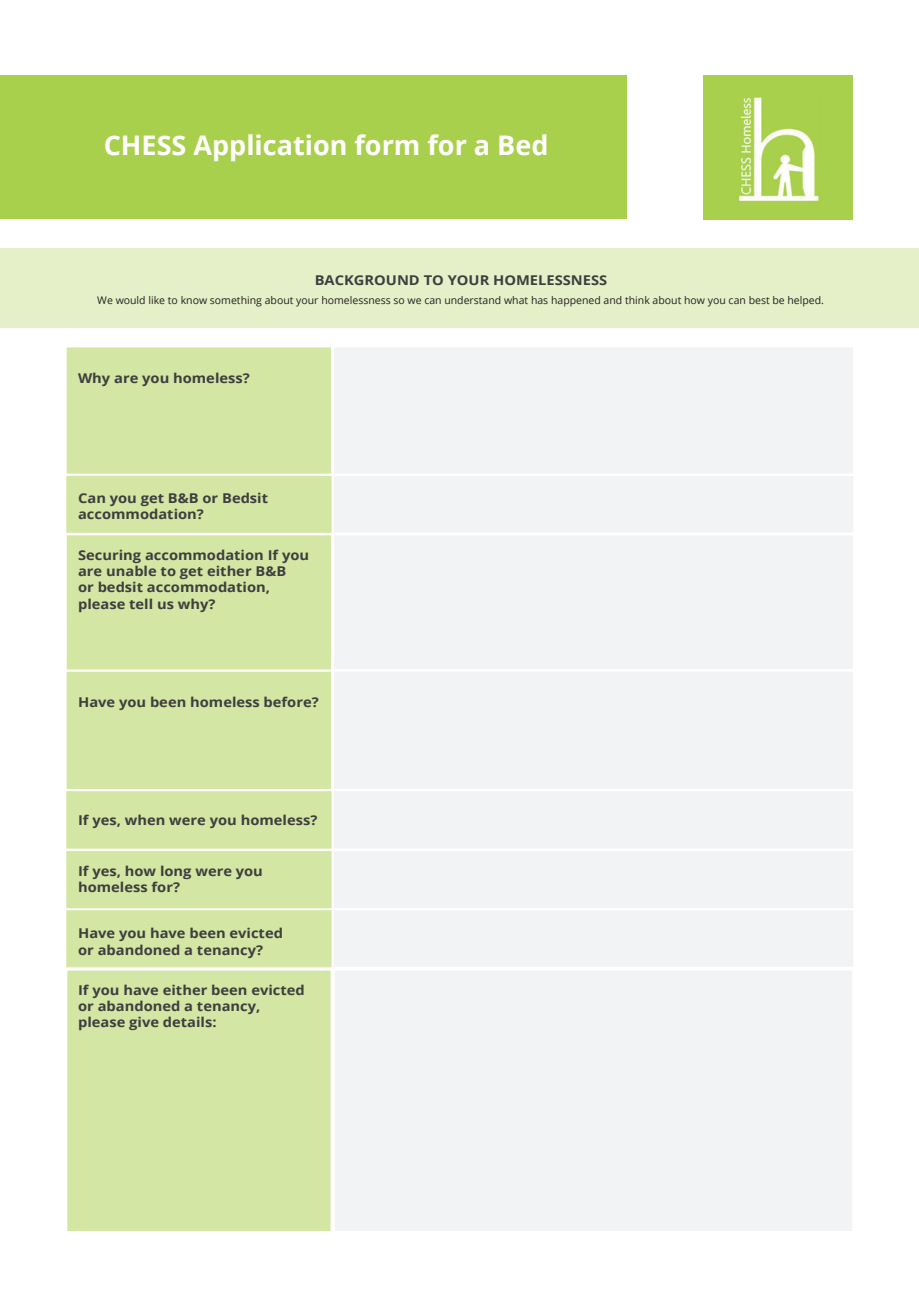
<style>
.page{position:relative;width:919px;height:1289px;background:#fff}
.page>*{position:absolute;margin:0;border:0;box-sizing:border-box;transform-origin:0 0}
.t1{font:700 27px "Open Sans";color:#fff}
.t2{font:700 13.5px/16.2px "Open Sans";color:#3e3e3f;scale:1.09 1}
.t3{font:10.5px "Open Sans";color:#231f20}
</style>
<div class="page">
<div style="left:0;top:76px;width:627px;height:143px;background:#a9d04c"></div>
<img style="left:703px;top:76px;width:149px;height:143px">
<div style="left:0;top:248px;width:918px;height:80px;background:#e5f0c9"></div>
<div style="left:64px;top:345px;width:270px;height:131px;background:#d3e6a3;border:3px solid #fff"></div>
<div style="left:331px;top:345px;width:524px;height:131px;background:#f2f3f4;border:3px solid #fff"></div>
<div style="left:64px;top:474px;width:269px;height:61px;background:#d3e6a3;border:2px solid #fff"></div>
<div style="left:332px;top:474px;width:523px;height:61px;background:#f2f3f4;border:2px solid #fff"></div>
<div style="left:64px;top:532px;width:270px;height:141px;background:#d3e6a3;border:3px solid #fff"></div>
<div style="left:331px;top:532px;width:524px;height:141px;background:#f2f3f4;border:3px solid #fff"></div>
<div style="left:64px;top:669px;width:270px;height:122px;background:#d3e6a3;border:3px solid #fff"></div>
<div style="left:331px;top:669px;width:524px;height:122px;background:#f2f3f4;border:3px solid #fff"></div>
<div style="left:64px;top:789px;width:269px;height:61px;background:#d3e6a3;border:2px solid #fff"></div>
<div style="left:332px;top:789px;width:523px;height:61px;background:#f2f3f4;border:2px solid #fff"></div>
<div style="left:64px;top:849px;width:269px;height:61px;background:#d3e6a3;border:2px solid #fff"></div>
<div style="left:332px;top:849px;width:523px;height:61px;background:#f2f3f4;border:2px solid #fff"></div>
<div style="left:64px;top:908px;width:269px;height:61px;background:#d3e6a3;border:2px solid #fff"></div>
<div style="left:332px;top:908px;width:523px;height:61px;background:#f2f3f4;border:2px solid #fff"></div>
<div style="left:63px;top:966px;width:271px;height:268px;background:#d3e6a3;border:4px solid #fff"></div>
<div style="left:331px;top:966px;width:525px;height:268px;background:#f2f3f4;border:4px solid #fff"></div>
<h1 class="t1" style="left:104px;top:126px;width:446px">CHESS Application form for a Bed</h1>
<p class="t2" style="left:315px;top:272px;width:270px">BACKGROUND TO YOUR HOMELESSNESS</p>
<p class="t3" style="left:97px;top:293px;width:728px">We would like to know something about your homelessness so we can understand what has happened and think about how you can best be helped.</p>
<p class="t2" style="left:78px;top:369px;width:159px">Why are you homeless?</p>
<p class="t2" style="left:78px;top:489px;width:176px">Can you get B&amp;B or Bedsit accommodation?</p>
<p class="t2" style="left:78px;top:546px;width:213px">Securing accommodation If you are unable to get either B&amp;B<br>or bedsit accommodation, please tell us why?</p>
<p class="t2" style="left:78px;top:693px;width:222px">Have you been homeless before?</p>
<p class="t2" style="left:78px;top:812px;width:221px">If yes, when were you homeless?</p>
<p class="t2" style="left:78px;top:862px;width:171px">If yes, how long were you homeless for?</p>
<p class="t2" style="left:78px;top:925px;width:189px">Have you have been evicted or abandoned a tenancy?</p>
<p class="t2" style="left:78px;top:981px;width:209px">If you have either been evicted or abandoned a tenancy, please give details:</p>
</div>
